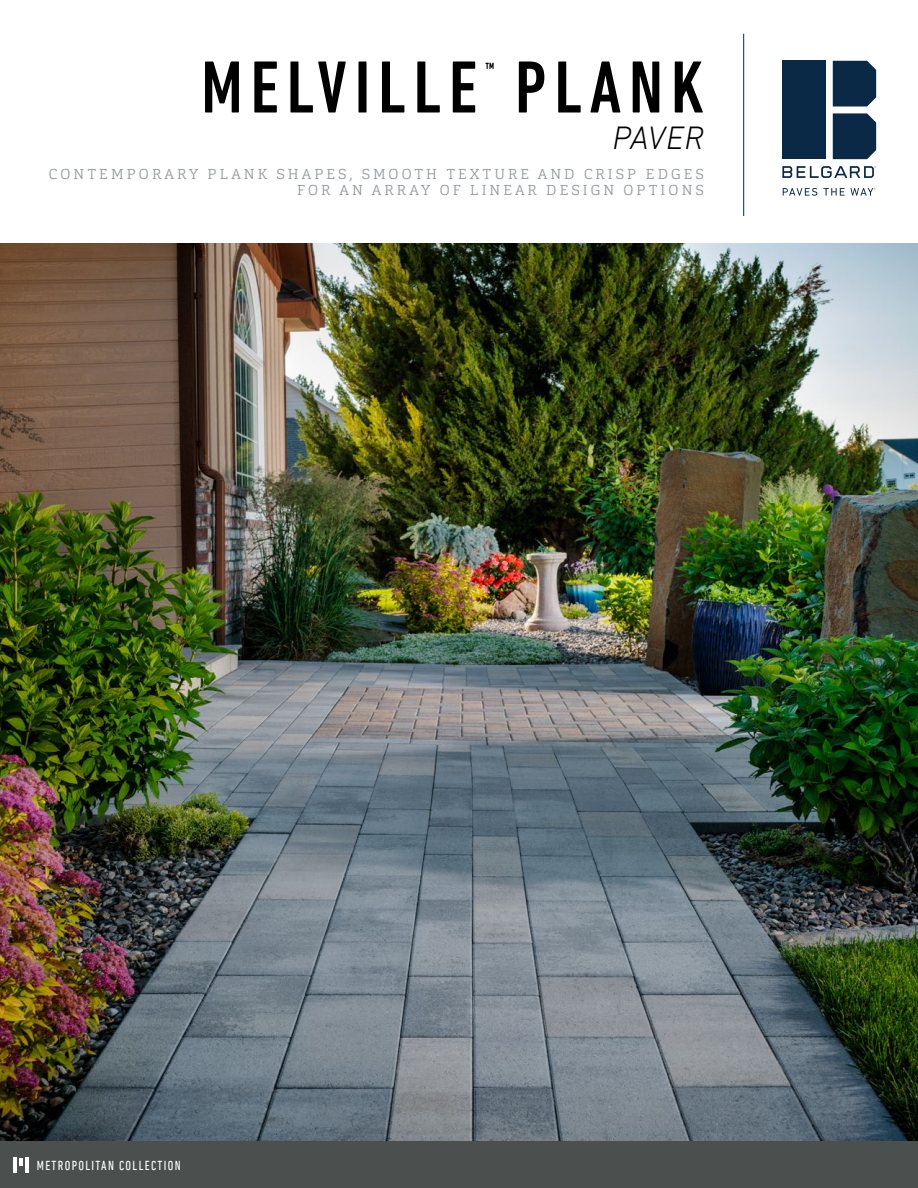
<style>
.page{position:relative;width:918px;height:1188px;background:#fff}
.page>*{position:absolute;margin:0;border:0;box-sizing:border-box;transform-origin:0 0}
.t1{font:500 condensed 75px "DIN Next LT Pro";letter-spacing:.1em;color:#000}
.t2{font:italic 300 33px "DIN Next LT Pro";letter-spacing:-.005em;color:#000}
.t3{font:500 condensed 14.85px "DIN Next LT Pro";color:#000}
.t4{font:300 14.25px/16.5px "Cargan";letter-spacing:.22em;color:#959b9f;text-align:right}
.t5{font:condensed 13.35px "DIN Next LT Pro";letter-spacing:.1em;color:#fff}
</style>
<div class="page">
<div style="left:0;top:1141px;width:918px;height:47px;background:#4b504f"></div>
<hr style="left:743px;top:34px;width:1px;height:182px;background:#0a2947">
<div style="left:833px;top:61px;width:43px;height:46px;background:#0a2947"></div>
<div style="left:833px;top:113px;width:43px;height:46px;background:#0a2947"></div>
<div style="left:782px;top:61px;width:44px;height:98px;background:#0a2947"></div>
<svg style="left:782px;top:166px;width:94px;height:12px"></svg>
<svg style="left:783px;top:188px;width:34px;height:8px"></svg>
<svg style="left:823px;top:188px;width:53px;height:8px"></svg>
<hr style="left:14px;top:1158px;width:3px;height:15px;background:#fff">
<svg style="left:19px;top:1158px;width:4px;height:7px"></svg>
<hr style="left:25px;top:1158px;width:3px;height:15px;background:#fff">
<img style="left:0;top:243px;width:918px;height:898px">
<h1 class="t1" style="left:201px;top:45px;width:278px">MELVILLE</h1>
<p class="t3" style="left:485px;top:59px;width:11px">™</p>
<h1 class="t1" style="left:515px;top:45px;width:191px">PLANK</h1>
<h2 class="t2" style="left:612px;top:118px;width:93px">PAVER</h2>
<p class="t4" style="left:49px;top:165px;width:656px">CONTEMPORARY PLANK SHAPES, SMOOTH TEXTURE AND CRISP EDGES<br>FOR AN ARRAY OF LINEAR DESIGN OPTIONS</p>
<p class="t5" style="left:37px;top:1158px;width:146px">METROPOLITAN COLLECTION</p>
</div>
